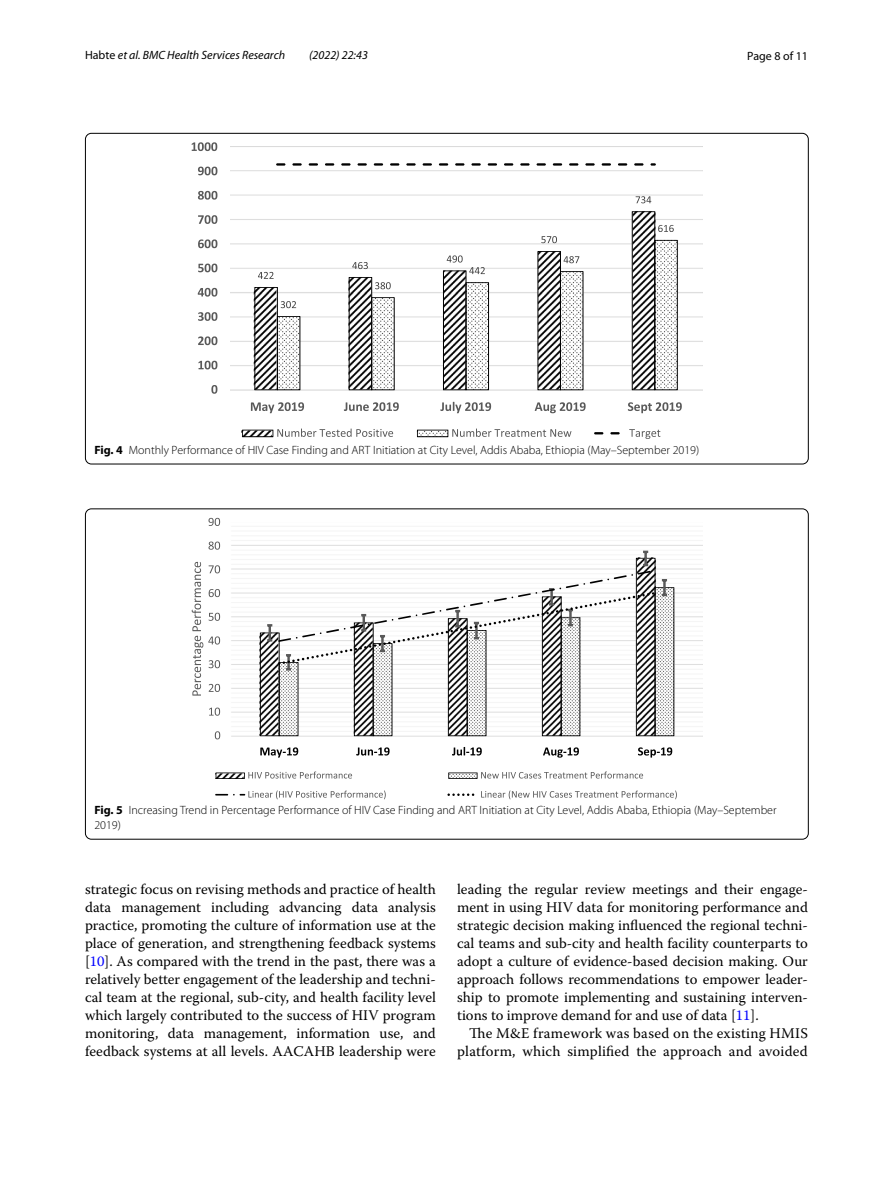
<style>
.page{position:relative;width:893px;height:1187px;background:#fff}
.page>*{position:absolute;margin:0;border:0;box-sizing:border-box;transform-origin:0 0}
.t1{font:14.7px/18px "Warnock Pro";letter-spacing:.005em;color:#000;text-align:justify}
.t2{font:300 12px/15px "Myriad Pro";color:#000}
.t3{font:italic 12px "Myriad Pro";color:#000}
.t4{font:12px "Myriad Pro";color:#000}
.s1{font-style:normal}
.s2{font-weight:700}
.s3{color:#00f}
</style>
<div class="page">
<img style="left:230px;top:163px;width:472px;height:272px">
<svg style="left:254px;top:211px;width:401px;height:179px"></svg>
<svg style="left:277px;top:240px;width:401px;height:150px"></svg>
<svg style="left:276px;top:163px;width:9px;height:3px"></svg>
<svg style="left:292px;top:163px;width:10px;height:3px"></svg>
<svg style="left:309px;top:163px;width:9px;height:3px"></svg>
<svg style="left:325px;top:163px;width:9px;height:3px"></svg>
<svg style="left:341px;top:163px;width:10px;height:3px"></svg>
<svg style="left:357px;top:163px;width:10px;height:3px"></svg>
<svg style="left:374px;top:163px;width:9px;height:3px"></svg>
<svg style="left:390px;top:163px;width:9px;height:3px"></svg>
<svg style="left:406px;top:163px;width:10px;height:3px"></svg>
<svg style="left:423px;top:163px;width:9px;height:3px"></svg>
<svg style="left:439px;top:163px;width:9px;height:3px"></svg>
<svg style="left:455px;top:163px;width:9px;height:3px"></svg>
<svg style="left:471px;top:163px;width:10px;height:3px"></svg>
<svg style="left:488px;top:163px;width:9px;height:3px"></svg>
<svg style="left:504px;top:163px;width:9px;height:3px"></svg>
<svg style="left:520px;top:163px;width:10px;height:3px"></svg>
<svg style="left:537px;top:163px;width:9px;height:3px"></svg>
<svg style="left:553px;top:163px;width:9px;height:3px"></svg>
<svg style="left:569px;top:163px;width:9px;height:3px"></svg>
<svg style="left:585px;top:163px;width:10px;height:3px"></svg>
<svg style="left:602px;top:163px;width:9px;height:3px"></svg>
<svg style="left:618px;top:163px;width:9px;height:3px"></svg>
<svg style="left:634px;top:163px;width:9px;height:3px"></svg>
<svg style="left:650px;top:163px;width:6px;height:3px"></svg>
<svg style="left:258px;top:272px;width:16px;height:7px"></svg>
<svg style="left:352px;top:262px;width:16px;height:7px"></svg>
<svg style="left:447px;top:255px;width:16px;height:7px"></svg>
<svg style="left:541px;top:236px;width:16px;height:7px"></svg>
<svg style="left:636px;top:196px;width:15px;height:7px"></svg>
<svg style="left:281px;top:301px;width:15px;height:7px"></svg>
<svg style="left:375px;top:282px;width:16px;height:7px"></svg>
<svg style="left:469px;top:267px;width:16px;height:7px"></svg>
<svg style="left:564px;top:256px;width:15px;height:7px"></svg>
<svg style="left:658px;top:225px;width:16px;height:7px"></svg>
<svg style="left:211px;top:385px;width:6px;height:9px"></svg>
<svg style="left:198px;top:361px;width:19px;height:8px"></svg>
<svg style="left:198px;top:336px;width:19px;height:9px"></svg>
<svg style="left:198px;top:312px;width:19px;height:9px"></svg>
<svg style="left:198px;top:288px;width:19px;height:8px"></svg>
<svg style="left:198px;top:263px;width:19px;height:9px"></svg>
<svg style="left:198px;top:239px;width:19px;height:9px"></svg>
<svg style="left:198px;top:215px;width:19px;height:9px"></svg>
<svg style="left:198px;top:191px;width:19px;height:9px"></svg>
<svg style="left:198px;top:167px;width:19px;height:8px"></svg>
<svg style="left:192px;top:142px;width:25px;height:9px"></svg>
<svg style="left:251px;top:402px;width:431px;height:11px"></svg>
<svg style="left:242px;top:428px;width:151px;height:9px"></svg>
<svg style="left:417px;top:428px;width:154px;height:9px"></svg>
<svg style="left:594px;top:432px;width:9px;height:2px"></svg>
<svg style="left:610px;top:432px;width:10px;height:2px"></svg>
<svg style="left:629px;top:429px;width:31px;height:10px"></svg>
<img style="left:216px;top:522px;width:486px;height:254px">
<svg style="left:260px;top:558px;width:395px;height:178px"></svg>
<svg style="left:279px;top:587px;width:395px;height:149px"></svg>
<svg style="left:267px;top:624px;width:5px;height:17px"></svg>
<hr style="left:663px;top:580px;width:3px;height:15px;background:#595959">
<svg style="left:278px;top:550px;width:376px;height:120px"></svg>
<svg style="left:215px;top:731px;width:5px;height:8px"></svg>
<svg style="left:209px;top:707px;width:11px;height:8px"></svg>
<svg style="left:208px;top:541px;width:12px;height:8px"></svg>
<svg style="left:208px;top:518px;width:12px;height:8px"></svg>
<svg style="left:260px;top:747px;width:412px;height:10px"></svg>
<svg style="left:192px;top:562px;width:28px;height:133px"></svg>
<svg style="left:216px;top:771px;width:136px;height:7px"></svg>
<svg style="left:448px;top:771px;width:195px;height:7px"></svg>
<svg style="left:215px;top:790px;width:171px;height:9px"></svg>
<svg style="left:447px;top:793px;width:27px;height:2px"></svg>
<svg style="left:481px;top:790px;width:196px;height:9px"></svg>
<p class="t3" style="left:85px;top:48px;width:202px"><span class="s1">Habte</span> et al. BMC Health Services Research</p>
<p class="t3" style="left:309px;top:48px;width:60px">(2022) 22:43</p>
<p class="t4" style="left:747px;top:48px;width:62px">Page 8 of 11</p>
<p class="t2" style="left:94px;top:443px;width:606px"><span class="s2">Fig. 4</span> Monthly Performance of HIV Case Finding and ART Initiation at City Level, Addis Ababa, Ethiopia (May–September 2019)</p>
<p class="t2" style="left:94px;top:803px;width:684px"><span class="s2">Fig. 5</span> Increasing Trend in Percentage Performance of HIV Case Finding and ART Initiation at City Level, Addis Ababa, Ethiopia (May–September<br>2019)</p>
<p class="t1" style="left:85px;top:879px;width:352px">strategic focus on revising methods and practice of health data management including advancing data analysis practice, promoting the culture of information use at the place of generation, and strengthening feedback systems [<span class="s3">10</span>]. As compared with the trend in the past, there was a relatively better engagement of the leadership and techni&shy;cal team at the regional, sub-city, and health facility level which largely contributed to the success of HIV program monitoring, data management, information use, and feedback systems at all levels. AACAHB leadership were</p>
<p class="t1" style="left:457px;top:879px;width:352px">leading the regular review meetings and their engage&shy;ment in using HIV data for monitoring performance and strategic decision making influenced the regional techni&shy;cal teams and sub-city and health facility counterparts to adopt a culture of evidence-based decision making. Our approach follows recommendations to empower leader&shy;ship to promote implementing and sustaining interven&shy;tions to improve demand for and use of data [<span class="s3">11</span>].</p>
<p class="t1" style="left:457px;top:1023px;width:352px;text-align:right">The M&amp;E framework was based on the existing HMIS platform, which simplified the approach and avoided</p>
</div>
